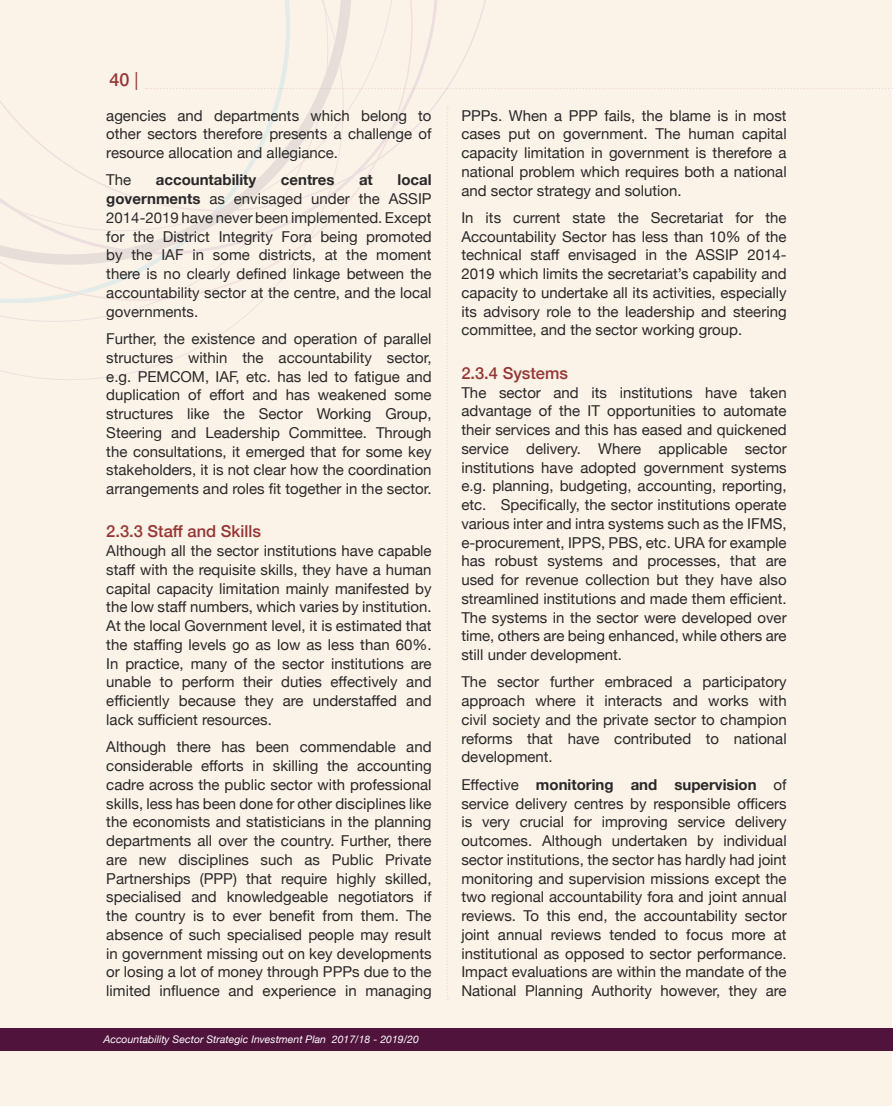
<style>
.page{position:relative;width:893px;height:1106px;background:#fff}
.page>*{position:absolute;margin:0;border:0;box-sizing:border-box;transform-origin:0 0}
.t1{font:500 18px "Helvetica Neue";color:#953635}
.t2{font:500 16.5px "Helvetica Neue";color:#953635}
.t3{font:15px/18.8px "Helvetica Neue";color:#292829;text-align:justify}
.t4{font:700 15px "Helvetica Neue";color:#292829}
.t5{font:italic 10.5px "Helvetica Neue";color:#fff}
.s1{font-weight:400}
.s2{font-weight:700}
</style>
<div class="page">
<div style="left:0;top:0;width:892px;height:1106px;background:#fcf3e8"></div>
<svg style="left:0;top:0;width:438px;height:326px"></svg>
<div style="left:0;top:1028px;width:893px;height:22px;background:#4f133c"></div>
<svg style="left:145px;top:88px;width:748px;height:1px"></svg>
<svg style="left:447px;top:106px;width:1px;height:893px"></svg>
<p class="t1" style="left:110px;top:65px;width:31px">40 <span class="s1">|</span></p>
<p class="t3" style="left:106px;top:107px;width:327px">agencies and departments which belong to other sectors therefore presents a challenge of resource allocation and allegiance.</p>
<p class="t3" style="left:106px;top:171px;width:27px">The</p>
<p class="t4" style="left:156px;top:168px;width:102px">accountability</p>
<p class="t4" style="left:281px;top:168px;width:55px">centres</p>
<p class="t4" style="left:359px;top:168px;width:15px">at</p>
<p class="t3" style="left:106px;top:171px;width:327px;text-indent:291px"><span class="s2">local governments</span> as envisaged under the ASSIP 2014-2019 have never been implemented. Except for the District Integrity Fora being promoted by the IAF in some districts, at the moment there is no clearly defined linkage between the accountability sector at the centre, and the local governments.</p>
<p class="t3" style="left:106px;top:330px;width:327px">Further, the existence and operation of parallel structures within the accountability sector, e.g. PEMCOM, IAF, etc. has led to fatigue and duplication of effort and has weakened some structures like the Sector Working Group, Steering and Leadership Committee. Through the consultations, it emerged that for some key stakeholders, it is not clear how the coordination arrangements and roles fit together in the sector.</p>
<p class="t2" style="left:106px;top:518px;width:156px">2.3.3 Staff and Skills</p>
<p class="t3" style="left:106px;top:542px;width:327px">Although all the sector institutions have capable staff with the requisite skills, they have a human capital capacity limitation mainly manifested by the low staff numbers, which varies by institution.<br>At the local Government level, it is estimated that the staffing levels go as low as less than 60%.<br>In practice, many of the sector institutions are unable to perform their duties effectively and efficiently because they are understaffed and lack sufficient resources.</p>
<p class="t3" style="left:106px;top:738px;width:327px">Although there has been commendable and considerable efforts in skilling the accounting cadre across the public sector with professional skills, less has been done for other disciplines like the economists and statisticians in the planning departments all over the country. Further, there are new disciplines such as Public Private Partnerships (PPP) that require highly skilled, specialised and knowledgeable negotiators if the country is to ever benefit from them. The absence of such specialised people may result in government missing out on key developments or losing a lot of money through PPPs due to the limited influence and experience in managing</p>
<p class="t5" style="left:103px;top:1032px;width:317px">Accountability Sector Strategic Investment Plan 2017/18 - 2019/20</p>
<p class="t3" style="left:461px;top:107px;width:327px">PPPs. When a PPP fails, the blame is in most cases put on government. The human capital capacity limitation in government is therefore a national problem which requires both a national and sector strategy and solution.</p>
<p class="t3" style="left:461px;top:209px;width:327px">In its current state the Secretariat for the Accountability Sector has less than 10% of the technical staff envisaged in the ASSIP 2014- 2019 which limits the secretariat’s capability and capacity to undertake all its activities, especially its advisory role to the leadership and steering committee, and the sector working group.</p>
<p class="t2" style="left:461px;top:359px;width:108px">2.3.4 Systems</p>
<p class="t3" style="left:461px;top:384px;width:327px">The sector and its institutions have taken advantage of the IT opportunities to automate their services and this has eased and quickened service delivery. Where applicable sector institutions have adopted government systems e.g. planning, budgeting, accounting, reporting, etc. Specifically, the sector institutions operate various inter and intra systems such as the IFMS, e-procurement, IPPS, PBS, etc. URA for example has robust systems and processes, that are used for revenue collection but they have also streamlined institutions and made them efficient.<br>The systems in the sector were developed over time, others are being enhanced, while others are still under development.</p>
<p class="t3" style="left:461px;top:673px;width:327px">The sector further embraced a participatory approach where it interacts and works with civil society and the private sector to champion reforms that have contributed to national development.</p>
<p class="t3" style="left:461px;top:776px;width:327px">Effective <span class="s2">monitoring and supervision</span> of service delivery centres by responsible officers is very crucial for improving service delivery outcomes. Although undertaken by individual sector institutions, the sector has hardly had joint monitoring and supervision missions except the two regional accountability fora and joint annual reviews. To this end, the accountability sector joint annual reviews tended to focus more at institutional as opposed to sector performance.<br>Impact evaluations are within the mandate of the National Planning Authority however, they are</p>
</div>
